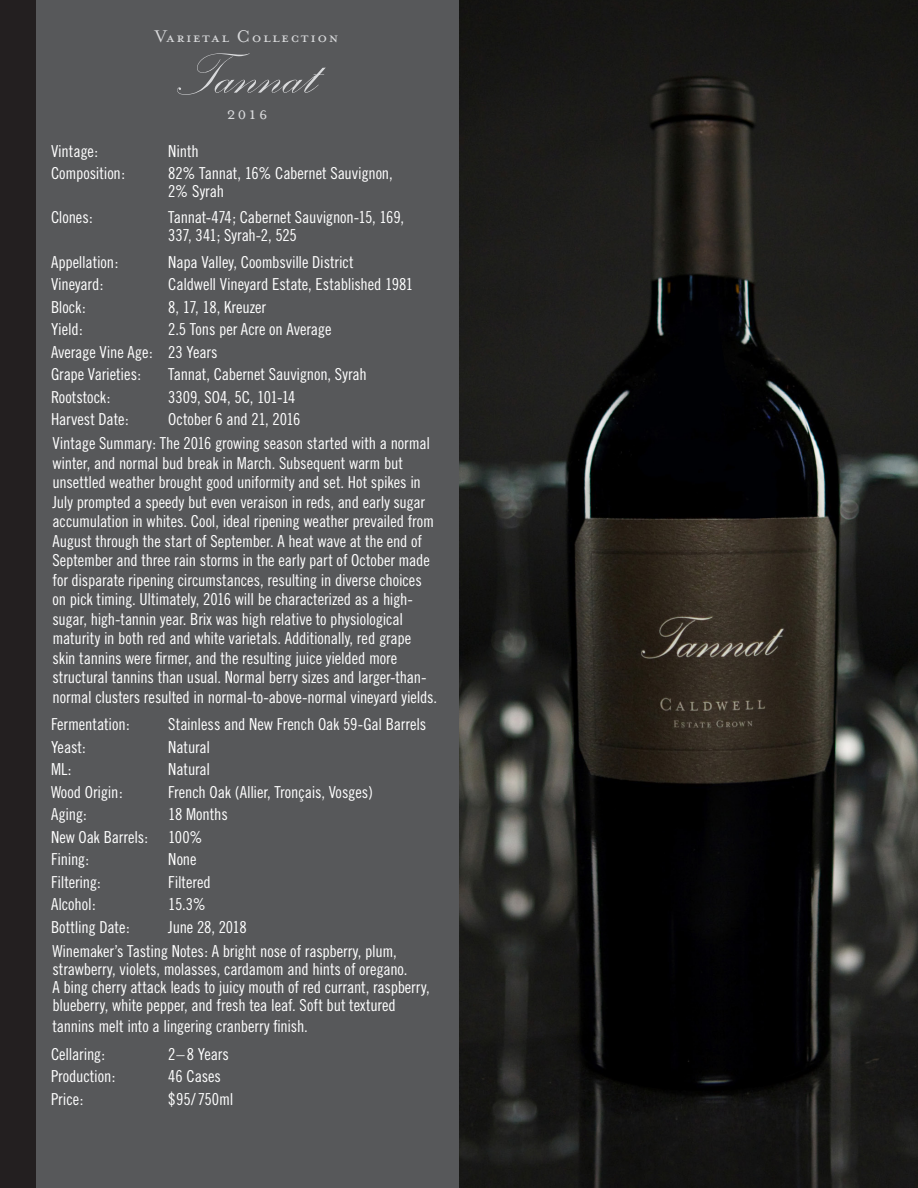
<style>
.page{position:relative;width:918px;height:1188px;background:#fff}
.page>*{position:absolute;margin:0;border:0;box-sizing:border-box;transform-origin:0 0}
.t1{font:75px "Palace Script MT Std";color:#d9dadc}
.t2{font:19.5px "Mrs Eaves Petite Caps";letter-spacing:.08em;color:#d9dadc}
.t3{font:19.5px "Mrs Eaves Small Caps";color:#d9dadc}
.body_copy{font:16.5px/19.5px "Trade Gothic Cond Eighteen";letter-spacing:-.01em;color:#fff}
</style>
<div class="page">
<img style="left:459px;top:0;width:459px;height:1188px">
<div style="left:0;top:0;width:459px;height:1188px;background:#231f20"></div>
<div style="left:36px;top:0;width:423px;height:1188px;background:#57585a"></div>
<p class="t2" style="left:155px;top:26px;width:185px">Varietal Collection</p>
<p class="t1" style="left:175px;top:36px;width:145px">Tannat</p>
<p class="t3" style="left:227px;top:103px;width:43px">2016</p>
<p class="body_copy" style="left:51px;top:141px;width:49px">Vintage:</p>
<p class="body_copy" style="left:168px;top:141px;width:32px">Ninth</p>
<p class="body_copy" style="left:51px;top:164px;width:76px">Composition:</p>
<p class="body_copy" style="left:168px;top:164px;width:226px;line-height:18px">82% Tannat, 16% Cabernet Sauvignon,<br>2% Syrah</p>
<p class="body_copy" style="left:51px;top:207px;width:43px">Clones:</p>
<p class="body_copy" style="left:168px;top:208px;width:237px;line-height:18px">Tannat-474; Cabernet Sauvignon-15, 169,<br>337, 341; Syrah-2, 525</p>
<p class="body_copy" style="left:51px;top:252px;width:69px">Appellation:</p>
<p class="body_copy" style="left:168px;top:252px;width:187px">Napa Valley, Coombsville District</p>
<p class="body_copy" style="left:51px;top:274px;width:54px">Vineyard:</p>
<p class="body_copy" style="left:168px;top:274px;width:246px">Caldwell Vineyard Estate, Established 1981</p>
<p class="body_copy" style="left:51px;top:297px;width:36px">Block:</p>
<p class="body_copy" style="left:168px;top:297px;width:99px">8, 17, 18, Kreuzer</p>
<p class="body_copy" style="left:51px;top:319px;width:33px">Yield:</p>
<p class="body_copy" style="left:168px;top:319px;width:165px">2.5 Tons per Acre on Average</p>
<p class="body_copy" style="left:51px;top:342px;width:103px">Average Vine Age:</p>
<p class="body_copy" style="left:168px;top:342px;width:51px">23 Years</p>
<p class="body_copy" style="left:51px;top:364px;width:92px">Grape Varieties:</p>
<p class="body_copy" style="left:168px;top:364px;width:200px">Tannat, Cabernet Sauvignon, Syrah</p>
<p class="body_copy" style="left:51px;top:387px;width:61px">Rootstock:</p>
<p class="body_copy" style="left:168px;top:387px;width:129px">3309, SO4, 5C, 101-14</p>
<p class="body_copy" style="left:51px;top:409px;width:79px">Harvest Date:</p>
<p class="body_copy" style="left:168px;top:409px;width:134px">October 6 and 21, 2016</p>
<p class="body_copy" style="left:52px;top:433px;width:386px">Vintage Summary: The 2016 growing season started with a normal winter, and normal bud break in March. Subsequent warm but unsettled weather brought good uniformity and set. Hot spikes in July prompted a speedy but even veraison in reds, and early sugar accumulation in whites. Cool, ideal ripening weather prevailed from August through the start of September. A heat wave at the end of September and three rain storms in the early part of October made for disparate ripening circumstances, resulting in diverse choices on pick timing. Ultimately, 2016 will be characterized as a high&shy;sugar, high-tannin year. Brix was high relative to physiological maturity in both red and white varietals. Additionally, red grape skin tannins were firmer, and the resulting juice yielded more structural tannins than usual. Normal berry sizes and larger-than&shy;normal clusters resulted in normal-to-above-normal vineyard yields.</p>
<p class="body_copy" style="left:51px;top:714px;width:80px">Fermentation:</p>
<p class="body_copy" style="left:168px;top:714px;width:260px">Stainless and New French Oak 59-Gal Barrels</p>
<p class="body_copy" style="left:51px;top:737px;width:36px">Yeast:</p>
<p class="body_copy" style="left:168px;top:737px;width:43px">Natural</p>
<p class="body_copy" style="left:51px;top:759px;width:22px">ML:</p>
<p class="body_copy" style="left:168px;top:759px;width:43px">Natural</p>
<p class="body_copy" style="left:51px;top:782px;width:73px">Wood Origin:</p>
<p class="body_copy" style="left:168px;top:782px;width:206px">French Oak (Allier, Tronçais, Vosges)</p>
<p class="body_copy" style="left:51px;top:804px;width:37px">Aging:</p>
<p class="body_copy" style="left:168px;top:804px;width:61px">18 Months</p>
<p class="body_copy" style="left:51px;top:827px;width:99px">New Oak Barrels:</p>
<p class="body_copy" style="left:168px;top:827px;width:36px">100%</p>
<p class="body_copy" style="left:51px;top:849px;width:40px">Fining:</p>
<p class="body_copy" style="left:168px;top:849px;width:30px">None</p>
<p class="body_copy" style="left:51px;top:872px;width:51px">Filtering:</p>
<p class="body_copy" style="left:168px;top:872px;width:44px">Filtered</p>
<p class="body_copy" style="left:51px;top:894px;width:46px">Alcohol:</p>
<p class="body_copy" style="left:168px;top:894px;width:39px">15.3%</p>
<p class="body_copy" style="left:51px;top:917px;width:80px">Bottling Date:</p>
<p class="body_copy" style="left:168px;top:917px;width:80px">June 28, 2018</p>
<p class="body_copy" style="left:52px;top:942px;width:379px;line-height:18px">Winemaker’s Tasting Notes: A bright nose of raspberry, plum, strawberry, violets, molasses, cardamom and hints of oregano.<br>A bing cherry attack leads to juicy mouth of red currant, raspberry, blueberry, white pepper, and fresh tea leaf. Soft but textured</p>
<p class="body_copy" style="left:52px;top:1016px;width:257px">tannins melt into a lingering cranberry finish.</p>
<p class="body_copy" style="left:51px;top:1044px;width:56px">Cellaring:</p>
<p class="body_copy" style="left:168px;top:1044px;width:62px">2– 8 Years</p>
<p class="body_copy" style="left:51px;top:1066px;width:66px">Production:</p>
<p class="body_copy" style="left:168px;top:1066px;width:54px">46 Cases</p>
<p class="body_copy" style="left:51px;top:1089px;width:34px">Price:</p>
<p class="body_copy" style="left:168px;top:1089px;width:67px">$95/ 750ml</p>
</div>
